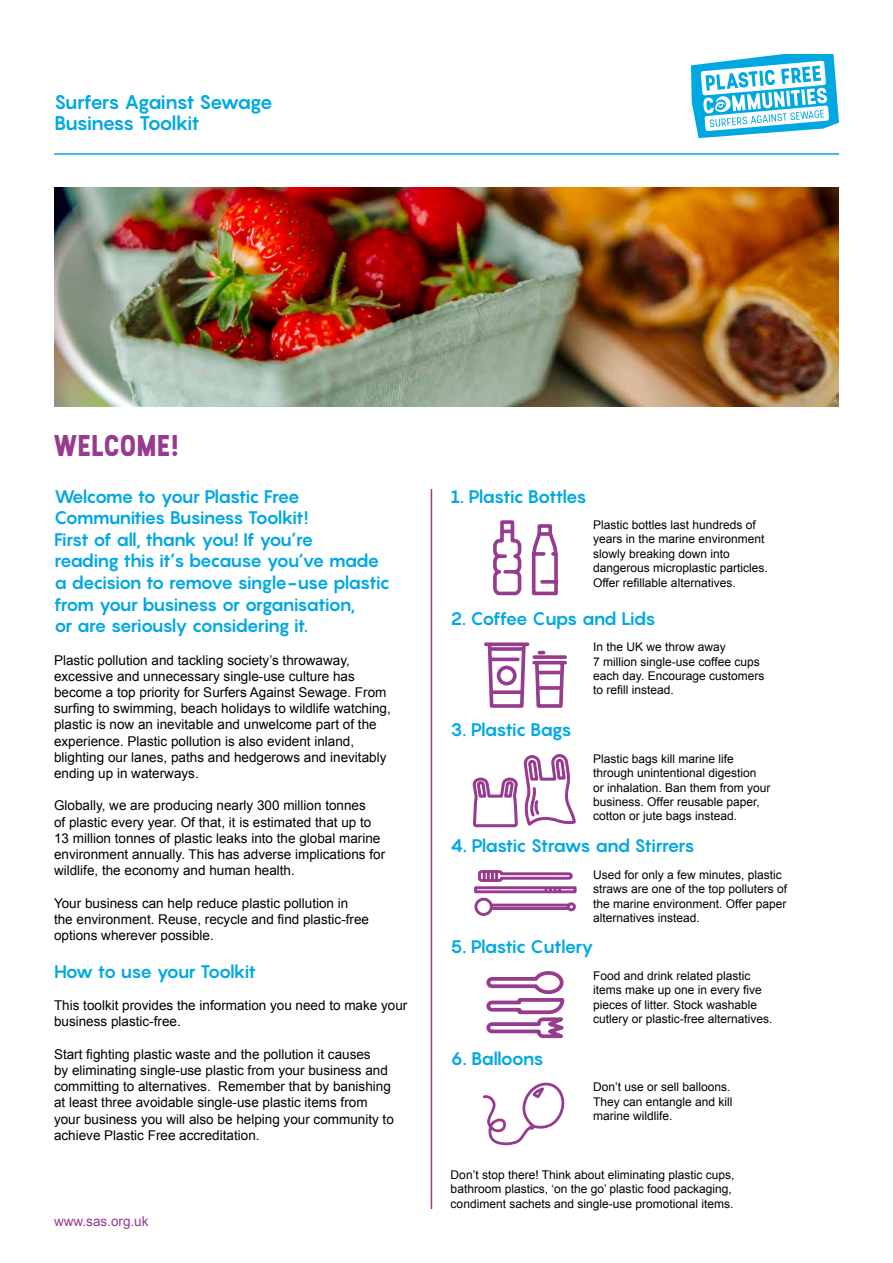
<style>
.page{position:relative;width:893px;height:1263px;background:#fff}
.page>*{position:absolute;margin:0;border:0;box-sizing:border-box;transform-origin:0 0}
.t1{font:700 30px "Stellar";letter-spacing:-.01em;color:#973b8e}
.t2{font:700 19.5px/21.6px "Pangram";letter-spacing:-.08em;color:#00a8e2}
.t3{font:700 18px/21.6px "Pangram";letter-spacing:-.075em;color:#00a8e2}
.t4{font:13.5px/16.2px "Arial";color:#000}
.t5{font:13.5px "Arial";color:#973b8e}
.t6{font:12px/14.4px "Arial";color:#000}
</style>
<div class="page">
<svg style="left:691px;top:54px;width:148px;height:84px"></svg>
<hr style="left:54px;top:153px;width:785px;height:2px;background:#00a8e2">
<img style="left:54px;top:187px;width:785px;height:219px">
<svg style="left:493px;top:520px;width:29px;height:76px"></svg>
<svg style="left:531px;top:524px;width:27px;height:72px"></svg>
<hr style="left:431px;top:489px;width:1px;height:720px;background:#973b8e">
<svg style="left:484px;top:642px;width:83px;height:66px"></svg>
<svg style="left:491px;top:647px;width:31px;height:4px"></svg>
<svg style="left:472px;top:754px;width:104px;height:74px"></svg>
<svg style="left:493px;top:904px;width:75px;height:6px"></svg>
<div style="left:474px;top:898px;width:19px;height:18px;border:3px solid #973b8e;border-radius:50%"></div>
<svg style="left:474px;top:886px;width:103px;height:7px"></svg>
<svg style="left:477px;top:870px;width:97px;height:22px"></svg>
<div style="left:567px;top:902px;width:9px;height:9px;border:3px solid #973b8e;border-radius:50%"></div>
<svg style="left:486px;top:971px;width:79px;height:68px"></svg>
<svg style="left:483px;top:1082px;width:82px;height:64px"></svg>
<h2 class="t2" style="left:54px;top:91px;width:220px">Surfers Against Sewage<br>Business Toolkit</h2>
<h1 class="t1" style="left:54px;top:426px;width:128px">WELCOME!</h1>
<p class="t3" style="left:54px;top:485px;width:337px">Welcome to your Plastic Free Communities Business Toolkit!<br>First of all, thank you! If you’re<br>reading this it’s because you’ve made a decision to remove single-use plastic from your business or organisation,<br>or are seriously considering it.</p>
<p class="t4" style="left:54px;top:652px;width:338px">Plastic pollution and tackling society’s throwaway, excessive and unnecessary single-use culture has become a top priority for Surfers Against Sewage. From surfing to swimming, beach holidays to wildlife watching, plastic is now an inevitable and unwelcome part of the experience. Plastic pollution is also evident inland, blighting our lanes, paths and hedgerows and inevitably ending up in waterways.</p>
<p class="t4" style="left:54px;top:798px;width:333px">Globally, we are producing nearly 300 million tonnes<br>of plastic every year. Of that, it is estimated that up to 13 million tonnes of plastic leaks into the global marine environment annually. This has adverse implications for wildlife, the economy and human health.</p>
<p class="t4" style="left:54px;top:895px;width:317px">Your business can help reduce plastic pollution in the environment. Reuse, recycle and find plastic-free options wherever possible.</p>
<h3 class="t3" style="left:54px;top:960px;width:204px">How to use your Toolkit</h3>
<p class="t4" style="left:54px;top:997px;width:355px">This toolkit provides the information you need to make your business plastic-free.</p>
<p class="t4" style="left:54px;top:1046px;width:341px">Start fighting plastic waste and the pollution it causes<br>by eliminating single-use plastic from your business and committing to alternatives. Remember that by banishing at least three avoidable single-use plastic items from your business you will also be helping your community to achieve Plastic Free accreditation.</p>
<p class="t5" style="left:54px;top:1214px;width:96px">www.sas.org.uk</p>
<h3 class="t3" style="left:451px;top:485px;width:138px">1. Plastic Bottles</h3>
<p class="t6" style="left:593px;top:518px;width:176px">Plastic bottles last hundreds of years in the marine environment slowly breaking down into dangerous microplastic particles.<br>Offer refillable alternatives.</p>
<h3 class="t3" style="left:451px;top:607px;width:207px">2. Coffee Cups and Lids</h3>
<h3 class="t3" style="left:451px;top:719px;width:123px">3. Plastic Bags</h3>
<p class="t6" style="left:593px;top:640px;width:173px">In the UK we throw away<br>7 million single-use coffee cups each day. Encourage customers to refill instead.</p>
<p class="t6" style="left:593px;top:751px;width:179px">Plastic bags kill marine life through unintentional digestion<br>or inhalation. Ban them from your business. Offer reusable paper, cotton or jute bags instead.</p>
<h3 class="t3" style="left:451px;top:835px;width:246px">4. Plastic Straws and Stirrers</h3>
<p class="t6" style="left:593px;top:867px;width:196px">Used for only a few minutes, plastic straws are one of the top polluters of the marine environment. Offer paper alternatives instead.</p>
<h3 class="t3" style="left:451px;top:936px;width:145px">5. Plastic Cutlery</h3>
<h3 class="t3" style="left:451px;top:1047px;width:95px">6. Balloons</h3>
<p class="t6" style="left:593px;top:968px;width:181px">Food and drink related plastic items make up one in every five pieces of litter. Stock washable cutlery or plastic-free alternatives.</p>
<p class="t6" style="left:593px;top:1080px;width:141px">Don’t use or sell balloons.<br>They can entangle and kill marine wildlife.</p>
<p class="t6" style="left:451px;top:1168px;width:285px">Don’t stop there! Think about eliminating plastic cups, bathroom plastics, ‘on the go’ plastic food packaging, condiment sachets and single-use promotional items.</p>
</div>
